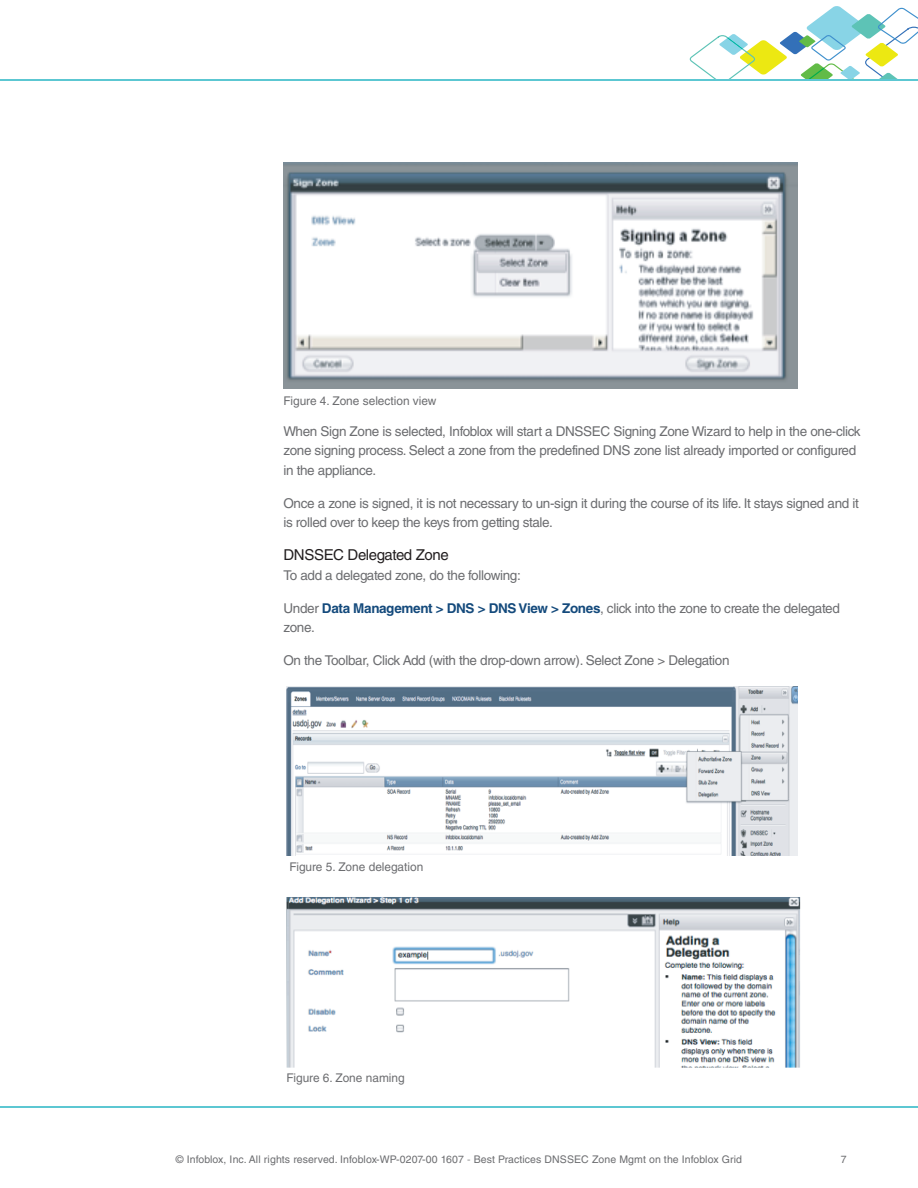
<style>
.page{position:relative;width:918px;height:1188px;background:#fff}
.page>*{position:absolute;margin:0;border:0;box-sizing:border-box;transform-origin:0 0}
.subhead3{font:15px "Helvetica LT Std";letter-spacing:-.025em;color:#231f20}
.subhead3-2{font:13.5px/19.5px "Helvetica LT Std";letter-spacing:-.025em;color:#6c6d70}
.subhead2{font:12px "Helvetica LT Std";color:#6c6d70}
.t1{font:10.5px "Helvetica LT Std";letter-spacing:.01em;color:#6c6d70}
.t2{font:9.9px "Helvetica LT Std";color:#8a8b8d}
.s1{font-weight:700;color:#144a7c}
.s2{color:#969697}
</style>
<div class="page">
<hr style="left:0;top:1106px;width:918px;height:1px;background:#5cc7d2">
<svg style="left:690px;top:6px;width:228px;height:74px"></svg>
<hr style="left:0;top:80px;width:918px;height:1px;background:#5cc7d2">
<img style="left:284px;top:162px;width:513px;height:227px">
<img style="left:287px;top:687px;width:510px;height:169px">
<img style="left:287px;top:897px;width:513px;height:171px">
<p class="subhead2" style="left:284px;top:393px;width:155px">Figure 4. Zone selection view</p>
<p class="subhead3-2" style="left:284px;top:421px;width:579px">When Sign Zone is selected, Infoblox will start a DNSSEC Signing Zone Wizard to help in the one-click zone signing process. Select a zone from the predefined DNS zone list already imported or configured in the appliance.</p>
<p class="subhead3-2" style="left:284px;top:493px;width:577px">Once a zone is signed, it is not necessary to un-sign it during the course of its life. It stays signed and it is rolled over to keep the keys from getting stale.</p>
<p class="subhead3" style="left:284px;top:546px;width:167px">DNSSEC Delegated Zone</p>
<p class="subhead3-2" style="left:284px;top:565px;width:239px">To add a delegated zone, do the following:</p>
<p class="subhead3-2" style="left:284px;top:598px;width:558px">Under <span class="s1">Data Management &gt; DNS &gt; DNS View &gt; Zones</span>, click into the zone to create the delegated zone.</p>
<p class="subhead3-2" style="left:284px;top:651px;width:448px">On the Toolbar, Click Add (with the drop-down arrow). Select Zone &gt; Delegation</p>
<p class="subhead2" style="left:289px;top:859px;width:135px">Figure 5. Zone delegation</p>
<p class="t2" style="left:287px;top:862px;width:113px">Figure 5. Zone delegation</p>
<p class="subhead2" style="left:286px;top:1071px;width:120px">Figure 6. Zone naming</p>
<p class="t1" style="left:176px;top:1153px;width:568px">© Infoblox, Inc. All rights reserved. Infoblox-WP-0207-00 1607 <span class="s2">-</span> Best Practices DNSSEC Zone Mgmt on the Infoblox Grid</p>
<p class="t1" style="left:841px;top:1153px;width:7px">7</p>
</div>
